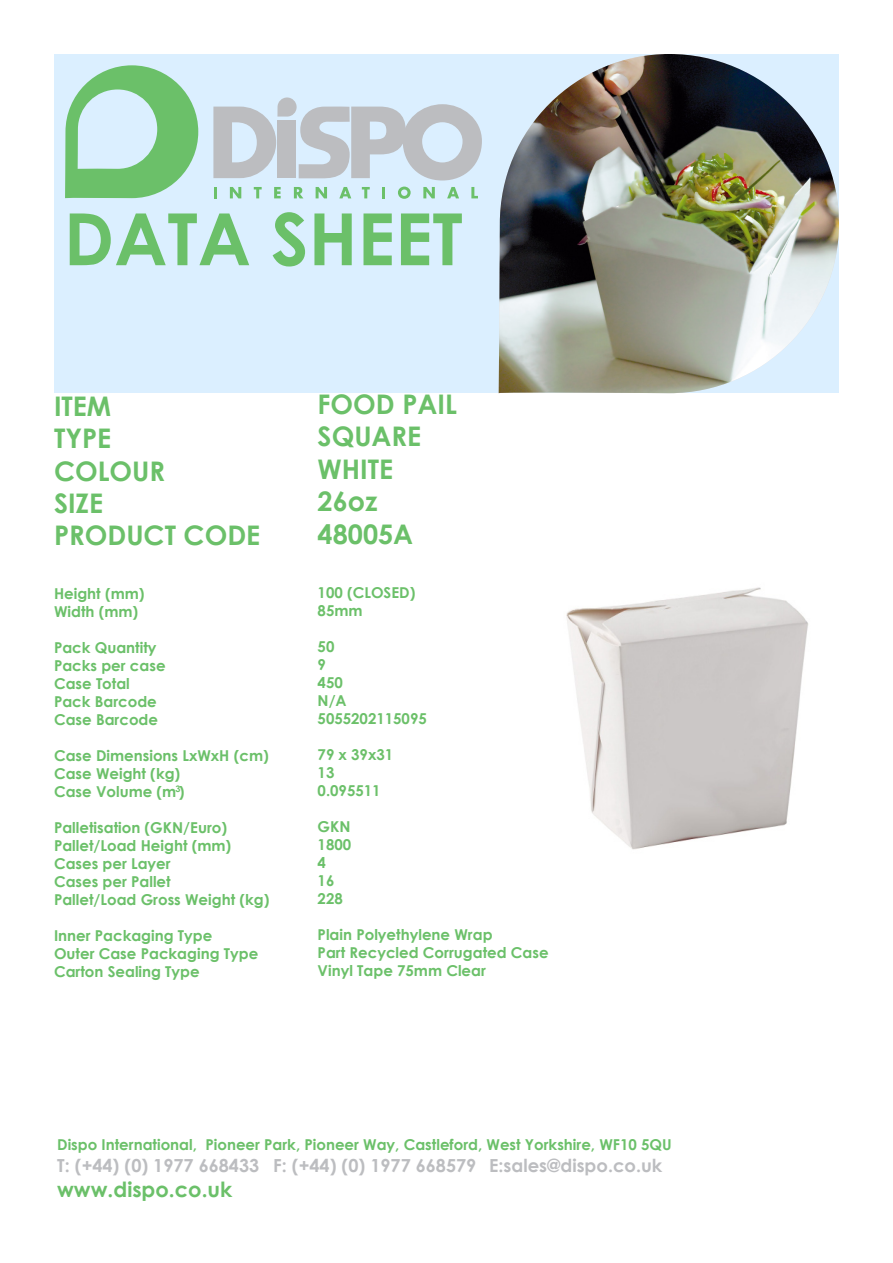
<style>
.page{position:relative;width:893px;height:1263px;background:#fff}
.page>*{position:absolute;margin:0;border:0;box-sizing:border-box;transform-origin:0 0}
.t1{font:700 72px "Century Gothic";color:#6bc069}
.t2{font:700 27px "Century Gothic";color:#6bc069}
.t3{font:700 21px "Century Gothic";color:#6bc069}
.t4{font:700 18px "Century Gothic";color:#bcbdc0}
.t5{font:700 15px/18px "Century Gothic";color:#6bc069}
.t6{font:700 9px "Century Gothic";color:#6bc069}
</style>
<div class="page">
<div style="left:54px;top:54px;width:785px;height:339px;background:#dbefff"></div>
<img style="left:499px;top:54px;width:340px;height:339px">
<svg style="left:214px;top:187px;width:3px;height:11px"></svg>
<svg style="left:230px;top:187px;width:11px;height:11px"></svg>
<svg style="left:254px;top:187px;width:8px;height:11px"></svg>
<svg style="left:274px;top:187px;width:7px;height:11px"></svg>
<svg style="left:294px;top:187px;width:9px;height:11px"></svg>
<svg style="left:316px;top:187px;width:11px;height:11px"></svg>
<svg style="left:339px;top:187px;width:12px;height:11px"></svg>
<svg style="left:362px;top:187px;width:8px;height:11px"></svg>
<svg style="left:382px;top:187px;width:3px;height:11px"></svg>
<svg style="left:398px;top:187px;width:13px;height:12px"></svg>
<svg style="left:423px;top:187px;width:12px;height:11px"></svg>
<svg style="left:447px;top:187px;width:12px;height:11px"></svg>
<svg style="left:471px;top:187px;width:7px;height:11px"></svg>
<svg style="left:65px;top:65px;width:133px;height:134px"></svg>
<svg style="left:213px;top:97px;width:269px;height:83px"></svg>
<img style="left:566px;top:587px;width:243px;height:263px">
<p class="t1" style="left:64px;top:184px;width:400px">DATA SHEET</p>
<p class="t2" style="left:54px;top:385px;width:59px">ITEM</p>
<p class="t2" style="left:54px;top:418px;width:59px">TYPE</p>
<p class="t2" style="left:54px;top:450px;width:113px">COLOUR</p>
<p class="t2" style="left:54px;top:483px;width:51px">SIZE</p>
<p class="t2" style="left:54px;top:515px;width:208px">PRODUCT CODE</p>
<p class="t5" style="left:54px;top:584px;width:92px">Height (mm)</p>
<p class="t5" style="left:54px;top:602px;width:86px">Width (mm)</p>
<p class="t5" style="left:54px;top:638px;width:104px">Pack Quantity</p>
<p class="t5" style="left:54px;top:656px;width:113px">Packs per case</p>
<p class="t5" style="left:54px;top:674px;width:77px">Case Total</p>
<p class="t5" style="left:54px;top:692px;width:104px">Pack Barcode</p>
<p class="t5" style="left:54px;top:710px;width:106px">Case Barcode</p>
<p class="t5" style="left:54px;top:746px;width:216px">Case Dimensions LxWxH (cm)</p>
<p class="t5" style="left:54px;top:764px;width:128px">Case Weight (kg)</p>
<p class="t5" style="left:54px;top:782px;width:132px">Case Volume (m )</p>
<p class="t5" style="left:54px;top:818px;width:175px">Palletisation (GKN/Euro)</p>
<p class="t5" style="left:54px;top:836px;width:179px">Pallet/Load Height (mm)</p>
<p class="t5" style="left:54px;top:854px;width:118px">Cases per Layer</p>
<p class="t5" style="left:54px;top:872px;width:118px">Cases per Pallet</p>
<p class="t5" style="left:54px;top:890px;width:217px">Pallet/Load Gross Weight (kg)</p>
<p class="t5" style="left:54px;top:926px;width:206px">Inner Packaging Type<br>Outer Case Packaging Type</p>
<p class="t5" style="left:54px;top:962px;width:147px">Carton Sealing Type</p>
<p class="t6" style="left:175px;top:782px;width:7px">3</p>
<p class="t2" style="left:318px;top:384px;width:141px">FOOD PAIL</p>
<p class="t2" style="left:318px;top:416px;width:105px">SQUARE</p>
<p class="t2" style="left:318px;top:448px;width:77px">WHITE</p>
<p class="t2" style="left:318px;top:481px;width:61px">26oz</p>
<p class="t2" style="left:318px;top:513px;width:97px">48005A</p>
<p class="t5" style="left:318px;top:582px;width:99px">100 (CLOSED)</p>
<p class="t5" style="left:318px;top:600px;width:46px">85mm</p>
<p class="t5" style="left:318px;top:636px;width:18px">50</p>
<p class="t5" style="left:318px;top:654px;width:10px">9</p>
<p class="t5" style="left:318px;top:672px;width:27px">450</p>
<p class="t5" style="left:318px;top:690px;width:31px">N/A</p>
<p class="t5" style="left:318px;top:708px;width:111px">5055202115095</p>
<p class="t5" style="left:318px;top:744px;width:77px">79 x 39x31</p>
<p class="t5" style="left:318px;top:762px;width:18px">13</p>
<p class="t5" style="left:318px;top:780px;width:64px">0.095511</p>
<p class="t5" style="left:318px;top:816px;width:35px">GKN</p>
<p class="t5" style="left:318px;top:834px;width:35px">1800</p>
<p class="t5" style="left:318px;top:852px;width:10px">4</p>
<p class="t5" style="left:318px;top:870px;width:18px">16</p>
<p class="t5" style="left:318px;top:888px;width:27px">228</p>
<p class="t5" style="left:318px;top:924px;width:176px">Plain Polyethylene Wrap</p>
<p class="t5" style="left:318px;top:942px;width:232px">Part Recycled Corrugated Case</p>
<p class="t5" style="left:318px;top:960px;width:170px">Vinyl Tape 75mm Clear</p>
<p class="t5" style="left:57px;top:1135px;width:616px">Dispo International, Pioneer Park, Pioneer Way, Castleford, West Yorkshire, WF10 5QU</p>
<p class="t4" style="left:57px;top:1151px;width:607px">T: (+44) (0) 1977 668433 F: (+44) (0) 1977 668579 E:sales@dispo.co.uk</p>
<p class="t3" style="left:57px;top:1173px;width:177px">www.dispo.co.uk</p>
</div>
